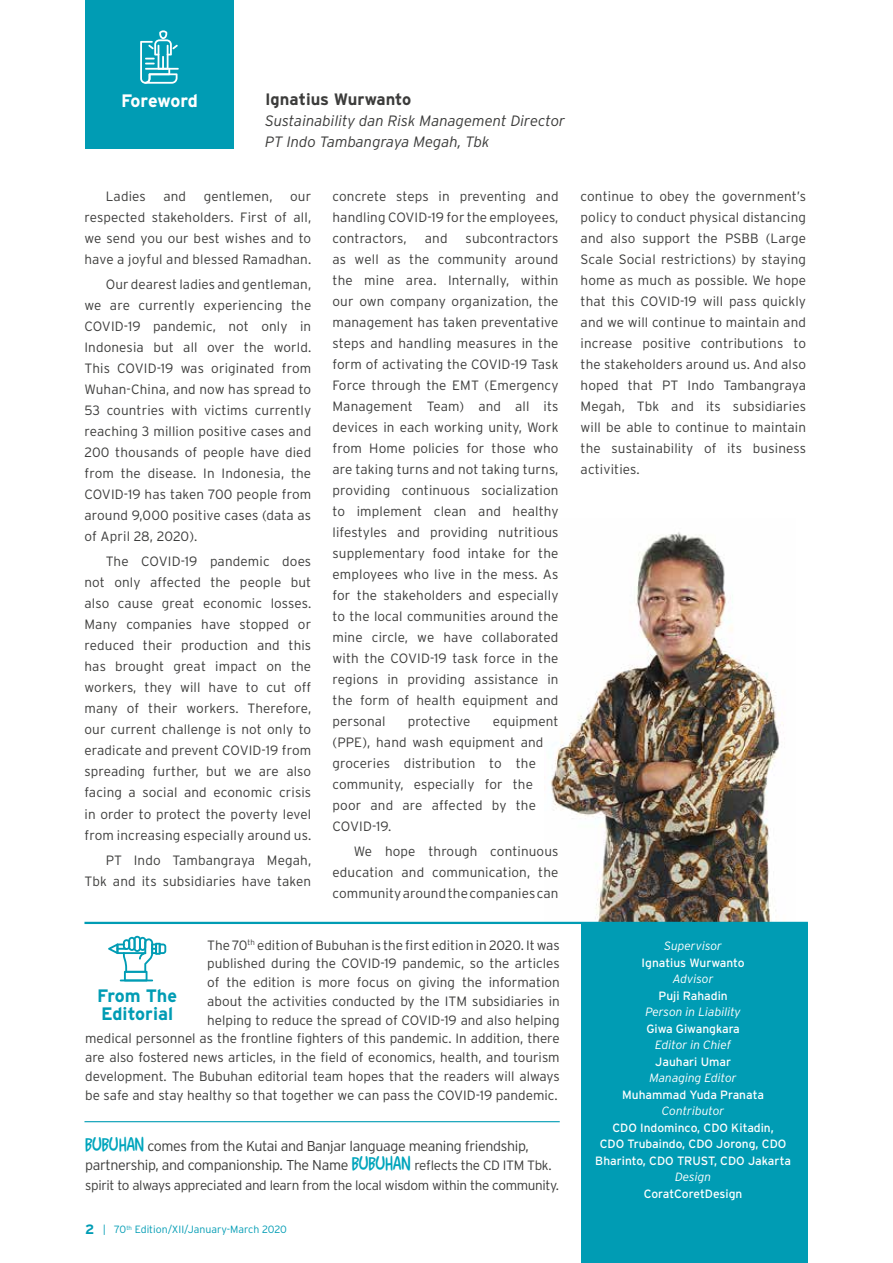
<style>
.page{position:relative;width:893px;height:1263px;background:#fff}
.page>*{position:absolute;margin:0;border:0;box-sizing:border-box;transform-origin:0 0}
.t1{font:700 18px/18px "Interstate";color:#009cb4}
.t2{font:700 18px "Interstate";letter-spacing:-.015em;color:#fff}
.t3{font:700 16.5px "Interstate";color:#3c3c3b}
.t4{font:italic 300 15px/21px "Interstate";color:#3c3c3b}
.t5{font:300 14.25px/19.5px "Interstate";letter-spacing:-.025em;color:#3c3c3b}
.t6{font:300 13.5px/21px "Interstate";color:#3c3c3b;text-align:justify}
.t7{font:300 13.5px "Interstate";letter-spacing:-.025em;color:#3c3c3b}
.t8{font:12px/16.5px "Interstate";color:#fff;text-align:center}
.t9{font:italic 300 12px "Interstate";color:#fff}
.t10{font:300 10.5px "Interstate";color:#009cb4}
.s1{font-family:"Comix";font-weight:400;font-size:19.5px;color:#00a5bc}
.s2{font-size:13.5px}
.s3{font-weight:700;font-size:13.5px}
</style>
<div class="page">
<img style="left:545px;top:532px;width:251px;height:390px">
<div style="left:85px;top:0;width:149px;height:149px;background:#009cb4"></div>
<hr style="left:145px;top:68px;width:34px;height:2px;background:#fff">
<svg style="left:140px;top:30px;width:38px;height:54px"></svg>
<hr style="left:84px;top:1121px;width:476px;height:1px;background:#009cb4">
<hr style="left:84px;top:922px;width:724px;height:2px;background:#009cb4">
<div style="left:581px;top:924px;width:227px;height:339px;background:#009cb4"></div>
<svg style="left:108px;top:936px;width:58px;height:45px"></svg>
<hr style="left:120px;top:979px;width:33px;height:2px;background:#009cb4">
<h1 class="t2" style="left:121px;top:89px;width:78px">Foreword</h1>
<p class="t3" style="left:265px;top:90px;width:148px">Ignatius Wurwanto</p>
<p class="t4" style="left:265px;top:111px;width:302px">Sustainability dan Risk Management Director<br>PT Indo Tambangraya Megah, Tbk</p>
<p class="t6" style="left:106px;top:185px;width:42px">Ladies</p>
<p class="t6" style="left:163px;top:185px;width:24px">and</p>
<p class="t6" style="left:204px;top:185px;width:70px">gentlemen,</p>
<p class="t6" style="left:84px;top:185px;width:228px;text-indent:206px">our respected stakeholders. First of all, we send you our best wishes and to have a joyful and blessed Ramadhan.</p>
<p class="t6" style="left:84px;top:274px;width:228px;text-indent:21px">Our dearest ladies and gentleman, we are currently experiencing the COVID-19 pandemic, not only in Indonesia but all over the world.<br>This COVID-19 was originated from Wuhan-China, and now has spread to 53 countries with victims currently reaching 3 million positive cases and 200 thousands of people have died from the disease. In Indonesia, the COVID-19 has taken 700 people from around 9,000 positive cases (data as of April 28, 2020).</p>
<p class="t6" style="left:84px;top:551px;width:228px;text-indent:21px">The COVID-19 pandemic does not only affected the people but also cause great economic losses.<br>Many companies have stopped or reduced their production and this has brought great impact on the workers, they will have to cut off many of their workers. Therefore, our current challenge is not only to eradicate and prevent COVID-19 from spreading further, but we are also facing a social and economic crisis in order to protect the poverty level from increasing especially around us.</p>
<p class="t6" style="left:84px;top:849px;width:228px;text-align:right">PT Indo Tambangraya Megah,<br>Tbk and its subsidiaries have taken</p>
<p class="t6" style="left:333px;top:186px;width:227px">concrete steps in preventing and handling COVID-19 for the employees, contractors,</p>
<p class="t6" style="left:333px;top:228px;width:227px;text-indent:133px">subcontractors as well as the community around the mine area. Internally, within our own company organization, the management has taken preventative steps and handling measures in the form of activating the COVID-19 Task Force through the EMT (Emergency Management Team) and all its devices in each working unity, Work from Home policies for those who are taking turns and not taking turns, providing continuous socialization to implement clean and healthy lifestyles and providing nutritious supplementary food intake for the employees who live in the mess. As for the stakeholders and especially to the local communities around the mine circle, we have collaborated with the COVID-19 task force in the regions in providing assistance in the form of health equipment and personal</p>
<p class="t6" style="left:425px;top:228px;width:24px">and</p>
<p class="t6" style="left:333px;top:711px;width:227px;text-align:left;text-indent:160px">equipment (PPE), hand wash equipment and groceries distribution to the community, especially for the poor and are affected by the<br>COVID-19.</p>
<p class="t6" style="left:333px;top:841px;width:227px;text-indent:21px">We hope through continuous education and communication, the community around the companies can</p>
<p class="t6" style="left:408px;top:711px;width:64px">protective</p>
<p class="t6" style="left:581px;top:186px;width:227px">continue to obey the government’s policy to conduct physical distancing and also support the PSBB (Large Scale Social restrictions) by staying home as much as possible. We hope that this COVID-19 will pass quickly and we will continue to maintain and increase positive contributions to the stakeholders around us. And also hoped that PT Indo Tambangraya Megah, Tbk and its subsidiaries will be able to continue to maintain the sustainability of its business activities.</p>
<p class="t6" style="left:85px;top:935px;width:476px;line-height:18.8px;text-align:right">The 70<sup>th</sup> edition of Bubuhan is the first edition in 2020. It was<br>published during the COVID-19 pandemic, so the articles<br>of the edition is more focus on giving the information<br>about the activities conducted by the ITM subsidiaries in<br>helping to reduce the spread of COVID-19 and also helping<br>medical personnel as the frontline fighters of this pandemic. In addition, there are also fostered news articles, in the field of economics, health, and tourism development. The Bubuhan editorial team hopes that the readers will always be safe and stay healthy so that together we can pass the COVID-19 pandemic.</p>
<p class="t9" style="left:664px;top:939px;width:59px">Supervisor</p>
<p class="t8" style="left:642px;top:954px;width:105px">Ignatius Wurwanto</p>
<p class="t9" style="left:673px;top:972px;width:42px">Advisor</p>
<p class="t8" style="left:658px;top:987px;width:71px">Puji Rahadin</p>
<p class="t9" style="left:645px;top:1005px;width:97px">Person in Liability</p>
<p class="t8" style="left:646px;top:1020px;width:95px">Giwa Giwangkara</p>
<p class="t9" style="left:655px;top:1038px;width:77px">Editor in Chief</p>
<p class="t8" style="left:655px;top:1053px;width:77px">Jauhari Umar</p>
<p class="t9" style="left:649px;top:1071px;width:89px">Managing Editor</p>
<p class="t8" style="left:622px;top:1086px;width:143px">Muhammad Yuda Pranata</p>
<p class="t9" style="left:662px;top:1104px;width:64px">Contributor</p>
<p class="t8" style="left:595px;top:1119px;width:197px">CDO Indominco, CDO Kitadin,<br>CDO Trubaindo, CDO Jorong, CDO<br>Bharinto, CDO TRUST, CDO Jakarta</p>
<p class="t9" style="left:675px;top:1170px;width:38px">Design</p>
<p class="t8" style="left:644px;top:1185px;width:100px">CoratCoretDesign</p>
<h1 class="t1" style="left:97px;top:987px;width:81px">From The<br>Editorial</h1>
<p class="t5" style="left:85px;top:1136px;width:468px"><span class="s1">BUBUHAN</span> comes from the Kutai and Banjar language meaning friendship, partnership, and companionship. The Name <span class="s1">BUBUHAN</span> <span class="s2">reflects the CD ITM Tbk.</span></p>
<p class="t7" style="left:85px;top:1177px;width:475px">spirit to always appreciated and learn from the local wisdom within the community.</p>
<p class="t10" style="left:85px;top:1223px;width:203px"><span class="s3">2</span> | 70<sup>th</sup> Edition/XII/January-March 2020</p>
</div>
